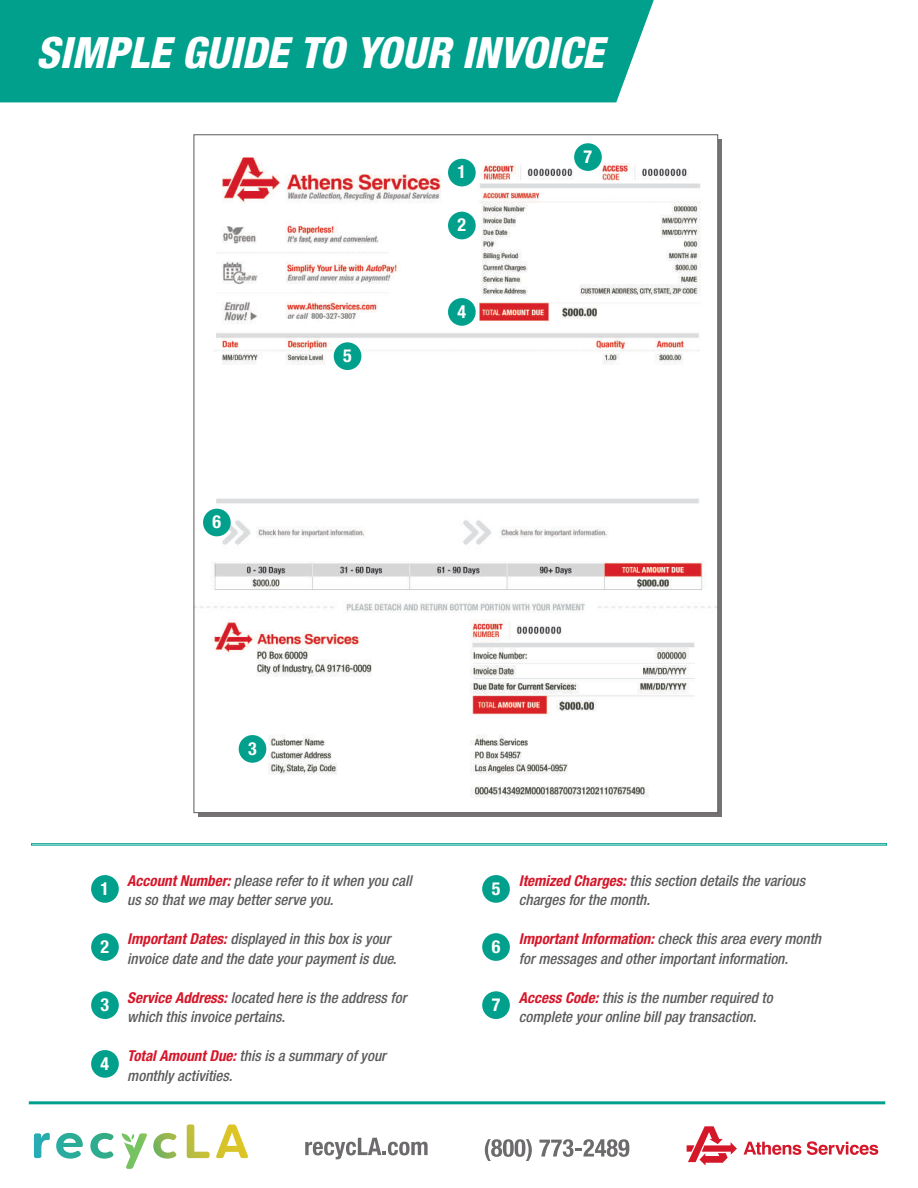
<style>
.page{position:relative;width:918px;height:1188px;background:#fff}
.page>*{position:absolute;margin:0;border:0;box-sizing:border-box;transform-origin:0 0}
.t1{font:italic 800 condensed 43.2px "Helvetica Neue LT Std";color:#fff}
.t2{font:700 condensed 18px "Helvetica Neue LT Std";color:#fff}
.t3{font:italic 500 condensed 15px/19.5px "Helvetica Neue LT Std";color:#5c5c5d}
.s1{font-weight:700;color:#d5172a}
</style>
<div class="page">
<svg style="left:744px;top:1142px;width:57px;height:13px"></svg>
<svg style="left:807px;top:1141px;width:71px;height:14px"></svg>
<svg style="left:687px;top:1126px;width:50px;height:40px"></svg>
<div style="left:29px;top:1101px;width:856px;height:3px;border:2px solid #00a08d"></div>
<svg style="left:216px;top:1124px;width:32px;height:34px"></svg>
<svg style="left:187px;top:1124px;width:23px;height:34px"></svg>
<svg style="left:153px;top:1133px;width:24px;height:26px"></svg>
<svg style="left:90px;top:1133px;width:24px;height:26px"></svg>
<svg style="left:34px;top:1133px;width:16px;height:25px"></svg>
<svg style="left:56px;top:1133px;width:27px;height:26px"></svg>
<svg style="left:121px;top:1133px;width:26px;height:36px"></svg>
<svg style="left:305px;top:1138px;width:123px;height:21px"></svg>
<svg style="left:485px;top:1139px;width:47px;height:22px"></svg>
<svg style="left:539px;top:1139px;width:90px;height:18px"></svg>
<div style="left:0;top:0;width:654px;height:102px;background:#00a08d"></div>
<img style="left:196px;top:143px;width:520px;height:655px">
<div style="left:91px;top:875px;width:28px;height:28px;background:#00a08d;border-radius:50%"></div>
<div style="left:448px;top:159px;width:28px;height:27px;background:#00a08d;border-radius:50%"></div>
<div style="left:482px;top:875px;width:28px;height:28px;background:#00a08d;border-radius:50%"></div>
<div style="left:334px;top:342px;width:27px;height:28px;background:#00a08d;border-radius:50%"></div>
<div style="left:91px;top:933px;width:28px;height:28px;background:#00a08d;border-radius:50%"></div>
<div style="left:448px;top:212px;width:28px;height:27px;background:#00a08d;border-radius:50%"></div>
<div style="left:482px;top:933px;width:28px;height:28px;background:#00a08d;border-radius:50%"></div>
<div style="left:203px;top:509px;width:28px;height:27px;background:#00a08d;border-radius:50%"></div>
<div style="left:91px;top:991px;width:28px;height:28px;background:#00a08d;border-radius:50%"></div>
<div style="left:239px;top:735px;width:27px;height:28px;background:#00a08d;border-radius:50%"></div>
<div style="left:482px;top:991px;width:28px;height:28px;background:#00a08d;border-radius:50%"></div>
<div style="left:574px;top:143px;width:28px;height:28px;background:#00a08d;border-radius:50%"></div>
<div style="left:91px;top:1050px;width:28px;height:28px;background:#00a08d;border-radius:50%"></div>
<div style="left:448px;top:298px;width:28px;height:28px;background:#00a08d;border-radius:50%"></div>
<div style="left:31px;top:843px;width:856px;height:2px;border:1px solid #00a08d"></div>
<h1 class="t1" style="left:36px;top:26px;width:569px">SIMPLE GUIDE TO YOUR INVOICE</h1>
<p class="t2" style="left:213px;top:511px;width:10px">6</p>
<p class="t2" style="left:343px;top:345px;width:10px">5</p>
<p class="t2" style="left:458px;top:161px;width:10px">1</p>
<p class="t2" style="left:458px;top:214px;width:10px">2</p>
<p class="t2" style="left:458px;top:300px;width:10px">4</p>
<p class="t2" style="left:584px;top:145px;width:10px">7</p>
<p class="t2" style="left:248px;top:737px;width:10px">3</p>
<p class="t2" style="left:101px;top:877px;width:10px">1</p>
<p class="t2" style="left:101px;top:935px;width:10px">2</p>
<p class="t2" style="left:101px;top:994px;width:10px">3</p>
<p class="t2" style="left:101px;top:1052px;width:10px">4</p>
<p class="t3" style="left:127px;top:871px;width:286px"><span class="s1">Account Number:</span> please refer to it when you call us so that we may better serve you.</p>
<p class="t3" style="left:127px;top:929px;width:271px"><span class="s1">Important Dates:</span> displayed in this box is your invoice date and the date your payment is due.</p>
<p class="t3" style="left:127px;top:988px;width:281px"><span class="s1">Service Address:</span> located here is the address for which this invoice pertains.</p>
<p class="t3" style="left:127px;top:1046px;width:260px"><span class="s1">Total Amount Due:</span> this is a summary of your monthly activities.</p>
<p class="t2" style="left:492px;top:877px;width:10px">5</p>
<p class="t2" style="left:492px;top:935px;width:10px">6</p>
<p class="t2" style="left:492px;top:994px;width:10px">7</p>
<p class="t3" style="left:519px;top:871px;width:288px"><span class="s1">Itemized Charges:</span> this section details the various charges for the month.</p>
<p class="t3" style="left:519px;top:929px;width:304px"><span class="s1">Important Information:</span> check this area every month for messages and other important information.</p>
<p class="t3" style="left:519px;top:988px;width:255px"><span class="s1">Access Code:</span> this is the number required to complete your online bill pay transaction.</p>
</div>
